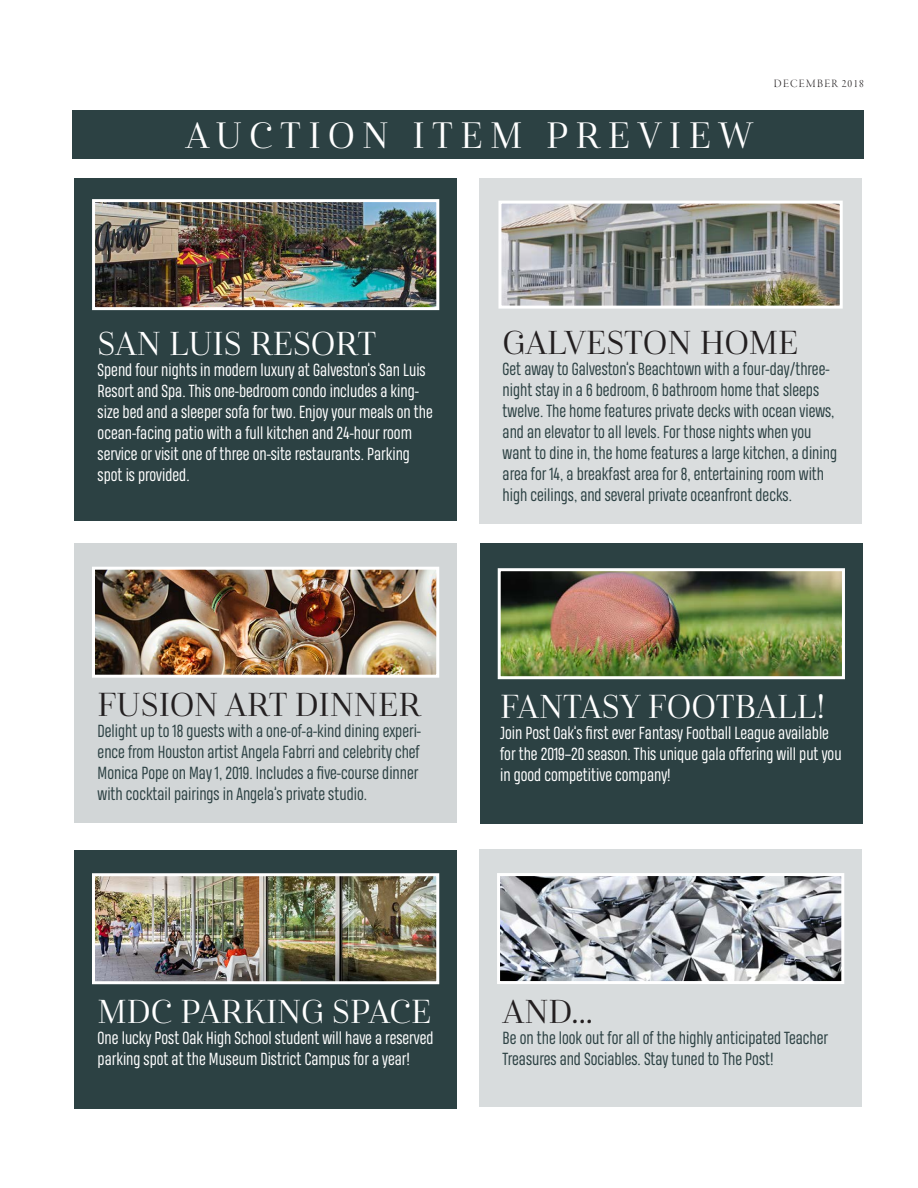
<style>
.page{position:relative;width:918px;height:1188px;background:#fff}
.page>*{position:absolute;margin:0;border:0;box-sizing:border-box;transform-origin:0 0}
.t1{font:36.45px "Cabrito Didone Nor Reg";letter-spacing:.2em;color:#fff}
.t2{font:33px "Cabrito Didone Nor Reg";color:#fff}
.t3{font:33px "Cabrito Didone Nor Reg";color:#231f20}
.t4{font:16.5px/21px "Heading Pro";color:#2c4143}
.t5{font:16.5px/21px "Heading Pro";color:#fff}
.t6{font:11.7px "Garamond Premr Pro Lt Disp";letter-spacing:.105em;color:#231f20}
</style>
<div class="page">
<div style="left:74px;top:178px;width:383px;height:343px;background:#2c4143"></div>
<div style="left:480px;top:543px;width:383px;height:281px;background:#2c4143"></div>
<div style="left:74px;top:850px;width:383px;height:259px;background:#2c4143"></div>
<div style="left:479px;top:178px;width:383px;height:346px;background:#daddde"></div>
<div style="left:74px;top:543px;width:383px;height:280px;background:#d2d6d7"></div>
<div style="left:479px;top:850px;width:383px;height:257px;background:#d8dcdd"></div>
<img style="left:502px;top:572px;width:339px;height:103px">
<div style="left:498px;top:568px;width:347px;height:111px;border:3px solid #fff"></div>
<img style="left:96px;top:571px;width:339px;height:103px">
<div style="left:92px;top:567px;width:347px;height:111px;border:3px solid #fff"></div>
<img style="left:501px;top:877px;width:339px;height:103px">
<div style="left:497px;top:873px;width:347px;height:111px;border:3px solid #fff"></div>
<img style="left:96px;top:203px;width:339px;height:103px">
<div style="left:92px;top:199px;width:347px;height:111px;border:3px solid #fff"></div>
<img style="left:502px;top:205px;width:337px;height:100px">
<div style="left:498px;top:201px;width:345px;height:108px;border:3px solid #fff"></div>
<img style="left:96px;top:877px;width:339px;height:103px">
<div style="left:92px;top:873px;width:347px;height:111px;border:3px solid #fff"></div>
<div style="left:73px;top:110px;width:791px;height:49px;background:#2c4143"></div>
<h1 class="t1" style="left:185px;top:115px;width:569px">AUCTION ITEM PREVIEW</h1>
<p class="t6" style="left:774px;top:77px;width:92px">DECEMBER 2018</p>
<h2 class="t2" style="left:98px;top:325px;width:280px">SAN LUIS RESORT</h2>
<p class="t5" style="left:98px;top:362px;width:337px">Spend four nights in modern luxury at Galveston’s San Luis Resort and Spa. This one-bedroom condo includes a king&shy;size bed and a sleeper sofa for two. Enjoy your meals on the ocean-facing patio with a full kitchen and 24-hour room service or visit one of three on-site restaurants. Parking spot is provided.</p>
<h2 class="t3" style="left:503px;top:323px;width:297px">GALVESTON HOME</h2>
<p class="t4" style="left:503px;top:360px;width:336px">Get away to Galveston’s Beachtown with a four-day/three&shy;night stay in a 6 bedroom, 6 bathroom home that sleeps twelve. The home features private decks with ocean views, and an elevator to all levels. For those nights when you want to dine in, the home features a large kitchen, a dining area for 14, a breakfast area for 8, entertaining room with high ceilings, and several private oceanfront decks.</p>
<h2 class="t3" style="left:98px;top:686px;width:325px">FUSION ART DINNER</h2>
<p class="t4" style="left:98px;top:722px;width:325px">Delight up to 18 guests with a one-of-a-kind dining experi&shy;ence from Houston artist Angela Fabrri and celebrity chef Monica Pope on May 1, 2019. Includes a five-course dinner with cocktail pairings in Angela’s private studio.</p>
<h2 class="t2" style="left:500px;top:687px;width:327px">FANTASY FOOTBALL!</h2>
<p class="t5" style="left:500px;top:724px;width:343px">Join Post Oak’s first ever Fantasy Football League available for the 2019–20 season. This unique gala offering will put you in good competitive company!</p>
<h2 class="t2" style="left:98px;top:992px;width:335px">MDC PARKING SPACE</h2>
<p class="t5" style="left:98px;top:1029px;width:337px">One lucky Post Oak High School student will have a reserved parking spot at the Museum District Campus for a year!</p>
<h2 class="t3" style="left:503px;top:992px;width:92px">AND...</h2>
<p class="t4" style="left:503px;top:1029px;width:327px">Be on the look out for all of the highly anticipated Teacher<br>Treasures and Sociables. Stay tuned to The Post!</p>
</div>
